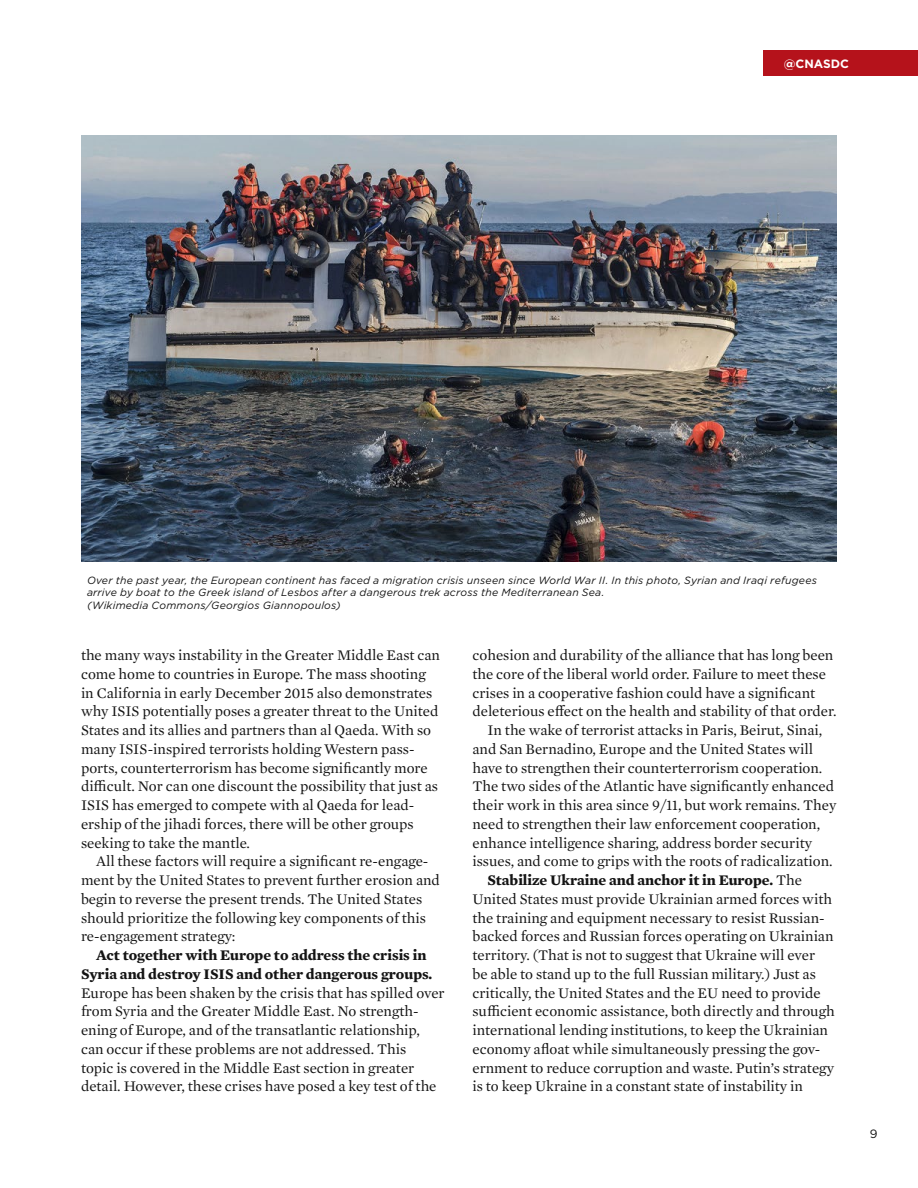
<style>
.page{position:relative;width:918px;height:1188px;background:#fff}
.page>*{position:absolute;margin:0;border:0;box-sizing:border-box;transform-origin:0 0}
.t1{font:15px/18.8px "Mercury Text G1";color:#141414}
.t2{font:700 15px/18.8px "Mercury Text G1";color:#141414;text-align:center}
.t3{font:700 12px "Gotham";color:#fff}
.t4{font:12px "Gotham";color:#141414}
.t5{font:italic 10.5px/12.8px "Gotham";letter-spacing:.02em;color:#141414}
.s1{font-weight:400}
</style>
<div class="page">
<div style="left:764px;top:51px;width:154px;height:25px;background:#b5121b"></div>
<img style="left:81px;top:135px;width:756px;height:427px">
<p class="t3" style="left:784px;top:56px;width:67px">@CNASDC</p>
<p class="t5" style="left:87px;top:573px;width:732px">Over the past year, the European continent has faced a migration crisis unseen since World War II. In this photo, Syrian and Iraqi refugees arrive by boat to the Greek island of Lesbos after a dangerous trek across the Mediterranean Sea.<br>(Wikimedia Commons/Georgios Giannopoulos)</p>
<p class="t1" style="left:81px;top:645px;width:361px">the many ways instability in the Greater Middle East can come home to countries in Europe. The mass shooting in California in early December 2015 also demonstrates why ISIS potentially poses a greater threat to the United States and its allies and partners than al Qaeda. With so many ISIS-inspired terrorists holding Western pass&shy;ports, counterterrorism has become significantly more difficult. Nor can one discount the possibility that just as ISIS has emerged to compete with al Qaeda for lead&shy;ership of the jihadi forces, there will be other groups seeking to take the mantle.</p>
<p class="t1" style="left:81px;top:851px;width:360px;text-indent:15px">All these factors will require a significant re-engage&shy;ment by the United States to prevent further erosion and begin to reverse the present trends. The United States should prioritize the following key components of this re-engagement strategy:</p>
<p class="t2" style="left:81px;top:945px;width:353px">Act together with Europe to address the crisis in<br>Syria and destroy ISIS and other dangerous groups.</p>
<p class="t1" style="left:81px;top:982px;width:365px">Europe has been shaken by the crisis that has spilled over from Syria and the Greater Middle East. No strength&shy;ening of Europe, and of the transatlantic relationship, can occur if these problems are not addressed. This<br>topic is covered in the Middle East section in greater detail. However, these crises have posed a key test of the</p>
<p class="t1" style="left:472px;top:645px;width:362px">cohesion and durability of the alliance that has long been</p>
<p class="t1" style="left:472px;top:664px;width:355px">the core of the liberal world order. Failure to meet these</p>
<p class="t1" style="left:472px;top:682px;width:344px">crises in a cooperative fashion could have a significant</p>
<p class="t1" style="left:472px;top:701px;width:366px">deleterious effect on the health and stability of that order.</p>
<p class="t1" style="left:488px;top:720px;width:336px">In the wake of terrorist attacks in Paris, Beirut, Sinai,</p>
<p class="t1" style="left:472px;top:739px;width:342px">and San Bernadino, Europe and the United States will</p>
<p class="t1" style="left:472px;top:757px;width:351px">have to strengthen their counterterrorism cooperation.</p>
<p class="t1" style="left:472px;top:776px;width:363px">The two sides of the Atlantic have significantly enhanced</p>
<p class="t1" style="left:472px;top:795px;width:365px">their work in this area since 9/11, but work remains. They</p>
<p class="t1" style="left:472px;top:814px;width:349px">need to strengthen their law enforcement cooperation,</p>
<p class="t1" style="left:472px;top:832px;width:341px">enhance intelligence sharing, address border security</p>
<p class="t1" style="left:472px;top:851px;width:362px">issues, and come to grips with the roots of radicalization.</p>
<p class="t2" style="left:488px;top:870px;width:316px">Stabilize Ukraine and anchor it in Europe. <span class="s1">The</span></p>
<p class="t1" style="left:472px;top:889px;width:361px">United States must provide Ukrainian armed forces with</p>
<p class="t1" style="left:472px;top:907px;width:354px">the training and equipment necessary to resist Russian-</p>
<p class="t1" style="left:472px;top:926px;width:363px">backed forces and Russian forces operating on Ukrainian</p>
<p class="t1" style="left:472px;top:945px;width:344px">territory. (That is not to suggest that Ukraine will ever</p>
<p class="t1" style="left:472px;top:964px;width:345px">be able to stand up to the full Russian military.) Just as</p>
<p class="t1" style="left:472px;top:982px;width:350px">critically, the United States and the EU need to provide</p>
<p class="t1" style="left:472px;top:1001px;width:364px">sufficient economic assistance, both directly and through</p>
<p class="t1" style="left:472px;top:1020px;width:357px">international lending institutions, to keep the Ukrainian</p>
<p class="t1" style="left:472px;top:1039px;width:349px">economy afloat while simultaneously pressing the gov-</p>
<p class="t1" style="left:472px;top:1057px;width:363px">ernment to reduce corruption and waste. Putin’s strategy</p>
<p class="t1" style="left:472px;top:1076px;width:332px">is to keep Ukraine in a constant state of instability in</p>
<p class="t4" style="left:870px;top:1126px;width:9px">9</p>
</div>
